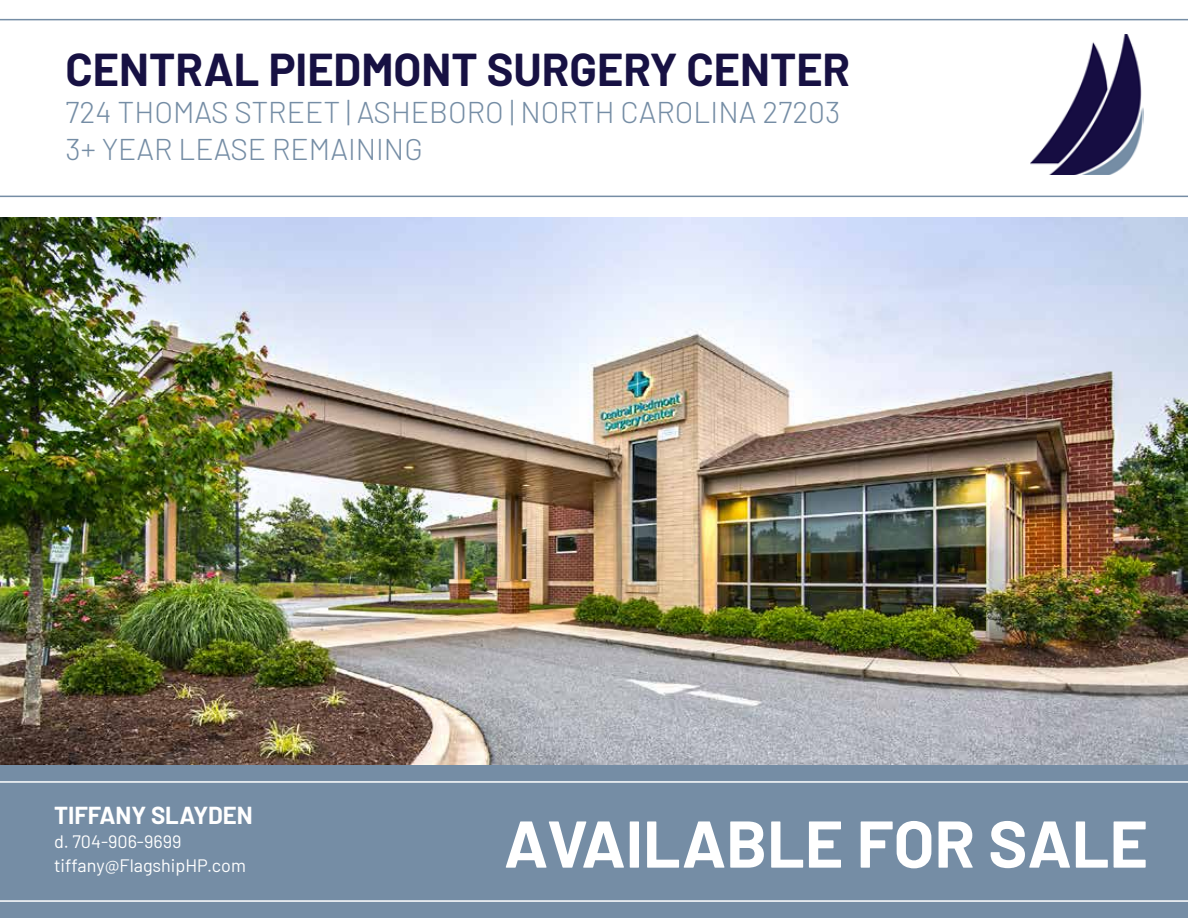
<style>
.page{position:relative;width:1188px;height:918px;background:#fff}
.page>*{position:absolute;margin:0;border:0;box-sizing:border-box;transform-origin:0 0}
.t1{font:700 66px "Barlow";color:#fff}
.t2{font:700 45px "Barlow";color:#171143}
.t3{font:300 30px/36.8px "Barlow";color:#758da5}
.t4{font:700 24px "Barlow";color:#fff}
.t5{font:18px/24px "Barlow";color:#fff}
</style>
<div class="page">
<img style="left:0;top:218px;width:1188px;height:547px">
<div style="left:0;top:765px;width:1188px;height:153px;background:#758da5"></div>
<svg style="left:0;top:781px;width:1188px;height:121px"></svg>
<svg style="left:0;top:19px;width:1188px;height:178px"></svg>
<img style="left:1031px;top:34px;width:112px;height:140px">
<h2 class="t2" style="left:66px;top:37px;width:786px">CENTRAL PIEDMONT SURGERY CENTER</h2>
<p class="t3" style="left:66px;top:92px;width:776px">724 THOMAS STREET | ASHEBORO | NORTH CAROLINA 27203<br>3+ YEAR LEASE REMAINING</p>
<p class="t4" style="left:54px;top:798px;width:200px">TIFFANY SLAYDEN</p>
<p class="t5" style="left:54px;top:828px;width:193px">d. 704-906-9699 tiffany@FlagshipHP.com</p>
<h1 class="t1" style="left:504px;top:795px;width:646px">AVAILABLE FOR SALE</h1>
</div>
